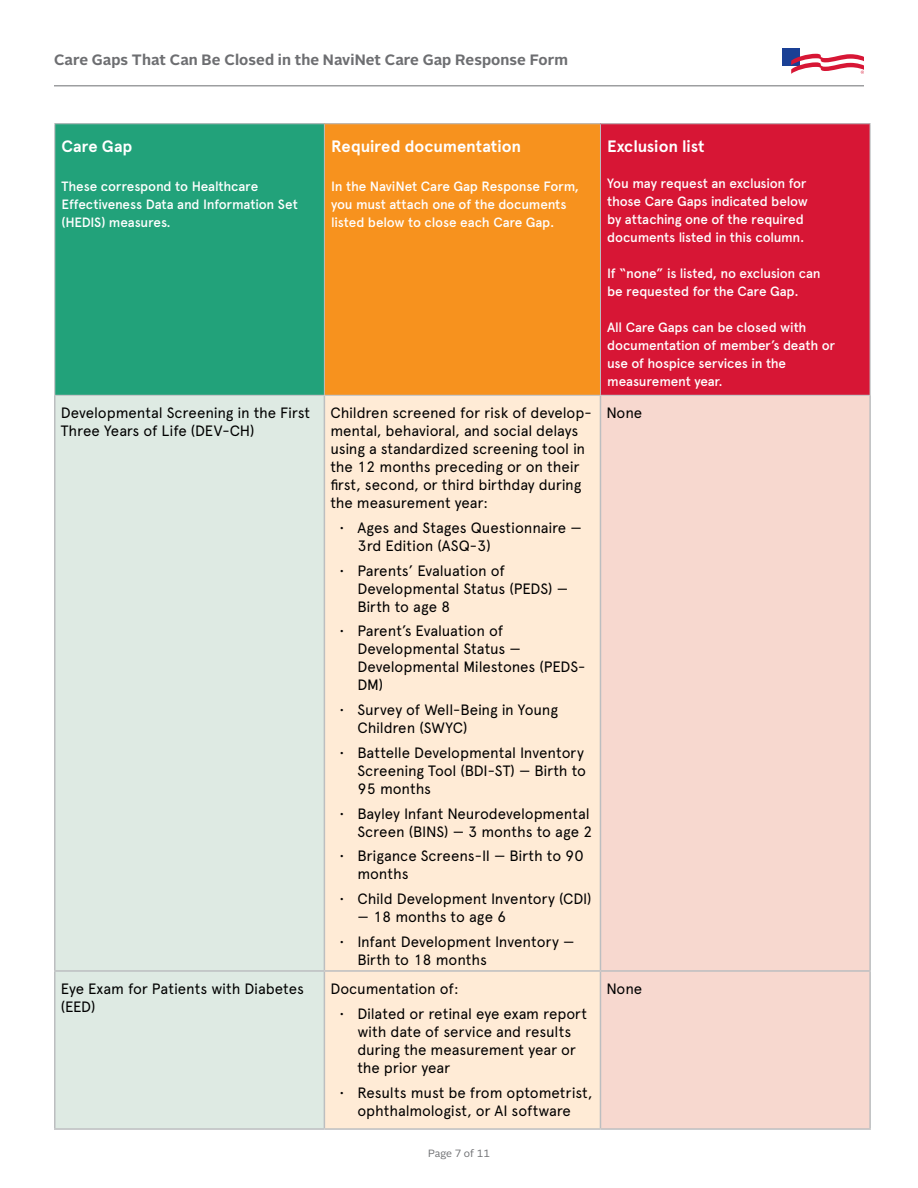
<style>
.page{position:relative;width:918px;height:1188px;background:#fff}
.page>*{position:absolute;margin:0;border:0;box-sizing:border-box;transform-origin:0 0}
.t1{font:700 16.5px "Apercu Pro";letter-spacing:-.005em;color:#fff}
.Body_Copy{font:15px/18px "Apercu Pro";letter-spacing:-.01em;color:#000}
.t2{font:700 15px "Alright Sans";letter-spacing:.005em;color:#6d6e71}
.t3{font:500 13.5px/18px "Apercu Pro";letter-spacing:-.015em;color:#fff}
.t4{font:10.5px "Alright Sans";letter-spacing:-.005em;color:#6d6e71}
</style>
<div class="page">
<hr style="left:54px;top:86px;width:810px;height:1px;background:#6d6e71">
<div style="left:783px;top:48px;width:17px;height:17px;background:#1a4095"></div>
<svg style="left:791px;top:54px;width:73px;height:20px"></svg>
<div style="left:55px;top:124px;width:269px;height:271px;background:#22a27a"></div>
<div style="left:324px;top:124px;width:276px;height:271px;background:#f7921e"></div>
<div style="left:600px;top:124px;width:270px;height:271px;background:#d71635"></div>
<div style="left:56px;top:396px;width:268px;height:732px;background:#deeae3"></div>
<svg style="left:325px;top:396px;width:275px;height:732px;background:#feead5"></svg>
<div style="left:601px;top:396px;width:268px;height:732px;background:#f7d8cf"></div>
<hr style="left:54px;top:396px;width:2px;height:574px;background:#bcbec0">
<hr style="left:324px;top:396px;width:1px;height:574px;background:#bcbec0">
<hr style="left:600px;top:396px;width:1px;height:574px;background:#bcbec0">
<hr style="left:869px;top:396px;width:2px;height:574px;background:#bcbec0">
<hr style="left:54px;top:970px;width:270px;height:2px;background:#bcbec0">
<hr style="left:54px;top:972px;width:2px;height:156px;background:#bcbec0">
<hr style="left:324px;top:970px;width:276px;height:2px;background:#bcbec0">
<hr style="left:324px;top:972px;width:1px;height:156px;background:#bcbec0">
<hr style="left:600px;top:970px;width:271px;height:2px;background:#bcbec0">
<hr style="left:600px;top:972px;width:1px;height:156px;background:#bcbec0">
<hr style="left:869px;top:972px;width:2px;height:156px;background:#bcbec0">
<hr style="left:54px;top:1128px;width:270px;height:2px;background:#bcbec0">
<hr style="left:324px;top:1128px;width:276px;height:2px;background:#bcbec0">
<hr style="left:600px;top:1128px;width:271px;height:2px;background:#bcbec0">
<hr style="left:54px;top:123px;width:270px;height:1px;background:#bcbec0">
<hr style="left:54px;top:124px;width:1px;height:271px;background:#bcbec0">
<hr style="left:324px;top:123px;width:276px;height:1px;background:#bcbec0">
<hr style="left:600px;top:123px;width:271px;height:1px;background:#bcbec0">
<hr style="left:870px;top:124px;width:1px;height:271px;background:#bcbec0">
<hr style="left:324px;top:124px;width:1px;height:271px;background:#bcbec0">
<hr style="left:600px;top:124px;width:1px;height:271px;background:#bcbec0">
<hr style="left:54px;top:395px;width:270px;height:1px;background:#bcbec0">
<hr style="left:324px;top:395px;width:276px;height:1px;background:#bcbec0">
<hr style="left:600px;top:395px;width:271px;height:1px;background:#bcbec0">
<p class="t2" style="left:54px;top:50px;width:515px">Care Gaps That Can Be Closed in the NaviNet Care Gap Response Form</p>
<p class="t1" style="left:62px;top:134px;width:72px">Care Gap</p>
<p class="t3" style="left:62px;top:176px;width:238px">These correspond to Healthcare<br>Effectiveness Data and Information Set (HEDIS) measures.</p>
<p class="t1" style="left:331px;top:134px;width:192px">Required documentation</p>
<p class="t3" style="left:331px;top:176px;width:250px">In the NaviNet Care Gap Response Form, you must attach one of the documents listed below to close each Care Gap.</p>
<p class="Body_Copy" style="left:61px;top:403px;width:251px">Developmental Screening in the First<br>Three Years of Life (DEV-CH)</p>
<p class="Body_Copy" style="left:330px;top:403px;width:263px">Children screened for risk of develop&shy;mental, behavioral, and social delays using a standardized screening tool in the 12 months preceding or on their first, second, or third birthday during the measurement year:</p>
<p class="Body_Copy" style="left:357px;top:517px;width:226px;text-indent:-18px">• Ages and Stages Questionnaire —<br>3rd Edition (ASQ-3)</p>
<p class="Body_Copy" style="left:357px;top:560px;width:212px;text-indent:-18px">• Parents’ Evaluation of<br>Developmental Status (PEDS) —<br>Birth to age 8</p>
<p class="Body_Copy" style="left:357px;top:621px;width:230px;text-indent:-18px">• Parent’s Evaluation of<br>Developmental Status —<br>Developmental Milestones (PEDS-<br>DM)</p>
<p class="Body_Copy" style="left:357px;top:700px;width:202px;text-indent:-18px">• Survey of Well-Being in Young<br>Children (SWYC)</p>
<p class="Body_Copy" style="left:357px;top:742px;width:230px;text-indent:-18px">• Battelle Developmental Inventory<br>Screening Tool (BDI-ST) — Birth to<br>95 months</p>
<p class="Body_Copy" style="left:339px;top:803px;width:255px;text-align:right">• Bayley Infant Neurodevelopmental<br>Screen (BINS) — 3 months to age 2</p>
<p class="Body_Copy" style="left:357px;top:846px;width:228px;text-indent:-18px">• Brigance Screens-II — Birth to 90 months</p>
<p class="Body_Copy" style="left:339px;top:889px;width:254px">• Child Development Inventory (CDI)</p>
<p class="Body_Copy" style="left:357px;top:907px;width:151px">— 18 months to age 6</p>
<p class="Body_Copy" style="left:357px;top:931px;width:219px;text-indent:-18px">• Infant Development Inventory —<br>Birth to 18 months</p>
<p class="Body_Copy" style="left:61px;top:979px;width:245px">Eye Exam for Patients with Diabetes (EED)</p>
<p class="Body_Copy" style="left:330px;top:979px;width:130px">Documentation of:</p>
<p class="Body_Copy" style="left:357px;top:1004px;width:231px;text-indent:-18px">• Dilated or retinal eye exam report with date of service and results during the measurement year or the prior year</p>
<p class="Body_Copy" style="left:339px;top:1082px;width:255px;text-align:center">• Results must be from optometrist, ophthalmologist, or AI software</p>
<p class="t4" style="left:428px;top:1146px;width:63px">Page 7 of 11</p>
<p class="t1" style="left:607px;top:134px;width:99px">Exclusion list</p>
<p class="t3" style="left:607px;top:173px;width:201px">You may request an exclusion for</p>
<p class="t3" style="left:607px;top:191px;width:202px">those Care Gaps indicated below</p>
<p class="t3" style="left:607px;top:209px;width:198px">by attaching one of the required</p>
<p class="t3" style="left:607px;top:227px;width:199px">documents listed in this column.</p>
<p class="t3" style="left:607px;top:263px;width:215px">If “none” is listed, no exclusion can</p>
<p class="t3" style="left:607px;top:281px;width:193px">be requested for the Care Gap.</p>
<p class="t3" style="left:607px;top:317px;width:229px">All Care Gaps can be closed with documentation of member’s death or use of hospice services in the measurement year.</p>
<p class="Body_Copy" style="left:606px;top:403px;width:37px">None</p>
<p class="Body_Copy" style="left:606px;top:979px;width:37px">None</p>
</div>
